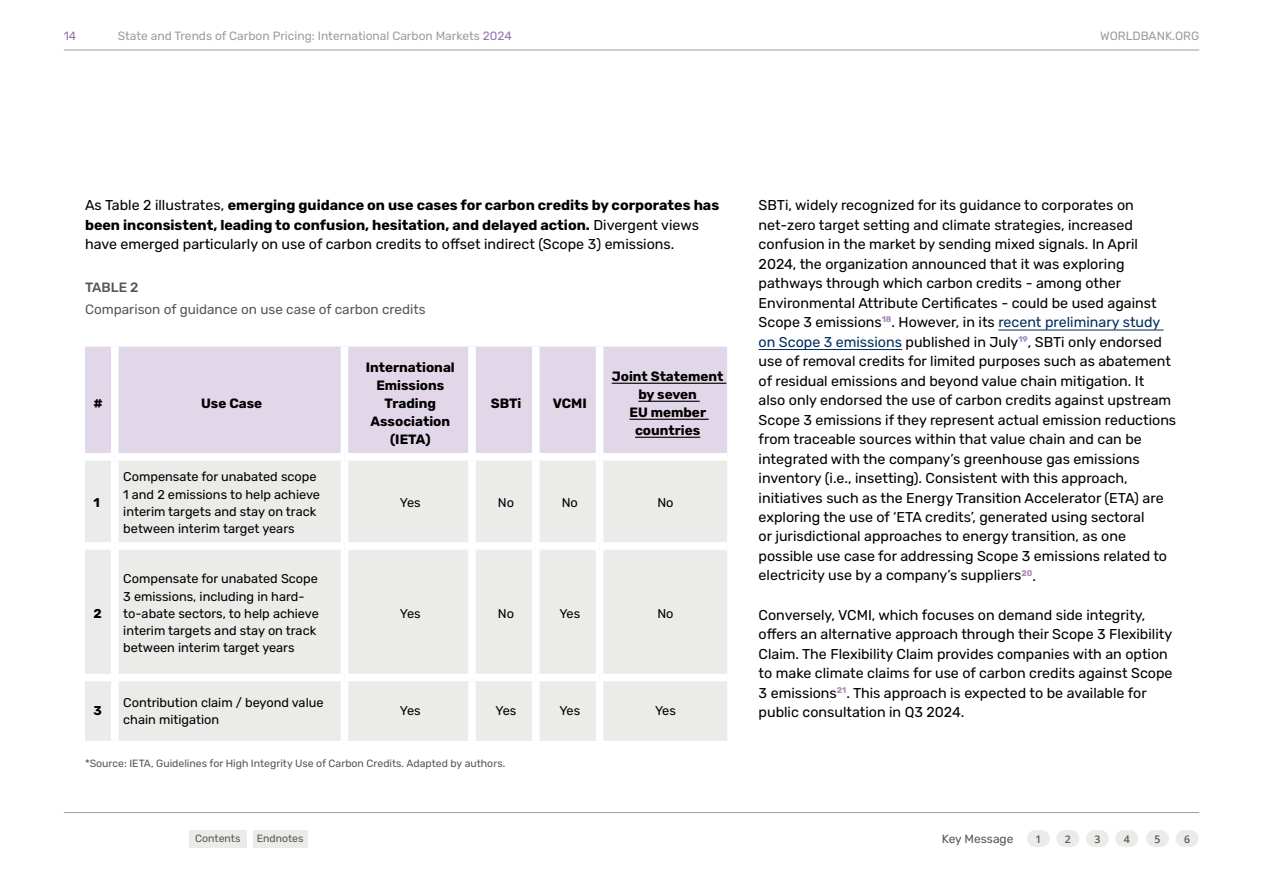
<style>
.page{position:relative;width:1263px;height:893px;background:#fff}
.page>*{position:absolute;margin:0;border:0;box-sizing:border-box;transform-origin:0 0}
.t1{font:14.25px/19.5px "Rubik";color:#000}
.t2{font:700 14.25px/19.5px "Rubik";color:#000}
.t3{font:700 13.5px/18px "Rubik";color:#000;text-align:center}
.t4{font:13.5px "Rubik";color:#575756}
.t5{font:500 13.5px "Rubik";color:#575756}
.t6{font:12.75px/17.2px "Rubik";color:#000}
.t7{font:700 12.75px "Rubik";color:#000}
.t8{font:12px "Rubik";color:#9d9d9c}
.t9{font:12px "Rubik";color:#575756}
.t10{font:12px "Rubik";color:#9a73ae}
.t11{font:10.5px "Rubik";color:#575756}
.t12{font:600 10.5px "Open Sans";color:#575756}
.s1{color:#9a73ae}
.s2{font-weight:400}
.s3{color:#002e5d}
</style>
<div class="page">
<hr style="left:64px;top:50px;width:1135px;height:1px;background:#9d9d9c">
<hr style="left:64px;top:812px;width:1135px;height:1px;background:#9d9d9c">
<div style="left:189px;top:830px;width:58px;height:17px;background:#ebece9"></div>
<div style="left:253px;top:830px;width:54px;height:17px;background:#ebece9"></div>
<div style="left:1026px;top:829px;width:25px;height:19px;background:#ebece9;border-radius:9px"></div>
<div style="left:1025px;top:828px;width:26px;height:20px;border:2px solid #fff;border-radius:9px"></div>
<div style="left:1085px;top:829px;width:25px;height:19px;background:#ebece9;border-radius:9px"></div>
<div style="left:1084px;top:828px;width:26px;height:20px;border:2px solid #fff;border-radius:9px"></div>
<div style="left:1175px;top:829px;width:24px;height:19px;background:#ebece9;border-radius:9px"></div>
<div style="left:1174px;top:828px;width:26px;height:20px;border:2px solid #fff;border-radius:9px"></div>
<div style="left:1055px;top:829px;width:25px;height:19px;background:#ebece9;border-radius:9px"></div>
<div style="left:1055px;top:828px;width:26px;height:20px;border:2px solid #fff;border-radius:9px"></div>
<div style="left:1145px;top:829px;width:25px;height:19px;background:#ebece9;border-radius:9px"></div>
<div style="left:1144px;top:828px;width:26px;height:20px;border:2px solid #fff;border-radius:9px"></div>
<div style="left:1114px;top:829px;width:25px;height:19px;background:#ebece9;border-radius:9px"></div>
<div style="left:1114px;top:828px;width:26px;height:20px;border:2px solid #fff;border-radius:9px"></div>
<hr style="left:998px;top:330px;width:165px;height:1px;background:#002e5d">
<hr style="left:759px;top:349px;width:143px;height:1px;background:#002e5d">
<div style="left:85px;top:347px;width:642px;height:106px;background:#e2d7e8"></div>
<div style="left:85px;top:460px;width:642px;height:281px;background:#ebece9"></div>
<div style="left:341px;top:460px;width:7px;height:82px;background:#fff"></div>
<div style="left:468px;top:460px;width:8px;height:82px;background:#fff"></div>
<div style="left:532px;top:460px;width:7px;height:82px;background:#fff"></div>
<div style="left:596px;top:460px;width:7px;height:82px;background:#fff"></div>
<div style="left:85px;top:542px;width:30px;height:8px;background:#fff"></div>
<div style="left:115px;top:542px;width:229px;height:8px;background:#fff"></div>
<div style="left:344px;top:542px;width:128px;height:8px;background:#fff"></div>
<div style="left:341px;top:550px;width:7px;height:124px;background:#fff"></div>
<div style="left:472px;top:542px;width:64px;height:8px;background:#fff"></div>
<div style="left:468px;top:550px;width:8px;height:124px;background:#fff"></div>
<div style="left:536px;top:542px;width:64px;height:8px;background:#fff"></div>
<div style="left:532px;top:550px;width:7px;height:124px;background:#fff"></div>
<div style="left:600px;top:542px;width:127px;height:8px;background:#fff"></div>
<div style="left:596px;top:550px;width:7px;height:124px;background:#fff"></div>
<div style="left:341px;top:681px;width:7px;height:60px;background:#fff"></div>
<div style="left:468px;top:681px;width:8px;height:60px;background:#fff"></div>
<div style="left:532px;top:681px;width:7px;height:60px;background:#fff"></div>
<div style="left:596px;top:681px;width:7px;height:60px;background:#fff"></div>
<div style="left:111px;top:347px;width:8px;height:106px;background:#fff"></div>
<div style="left:341px;top:347px;width:7px;height:106px;background:#fff"></div>
<div style="left:468px;top:347px;width:8px;height:106px;background:#fff"></div>
<div style="left:532px;top:347px;width:7px;height:106px;background:#fff"></div>
<div style="left:596px;top:347px;width:7px;height:106px;background:#fff"></div>
<div style="left:85px;top:674px;width:30px;height:7px;background:#fff"></div>
<div style="left:115px;top:674px;width:229px;height:7px;background:#fff"></div>
<div style="left:344px;top:674px;width:128px;height:7px;background:#fff"></div>
<div style="left:472px;top:674px;width:64px;height:7px;background:#fff"></div>
<div style="left:536px;top:674px;width:64px;height:7px;background:#fff"></div>
<div style="left:600px;top:674px;width:127px;height:7px;background:#fff"></div>
<div style="left:111px;top:460px;width:8px;height:82px;background:#fff"></div>
<div style="left:111px;top:550px;width:8px;height:124px;background:#fff"></div>
<div style="left:111px;top:681px;width:8px;height:60px;background:#fff"></div>
<hr style="left:612px;top:383px;width:114px;height:1px;background:#000">
<hr style="left:638px;top:401px;width:62px;height:1px;background:#000">
<hr style="left:629px;top:419px;width:80px;height:1px;background:#000">
<hr style="left:635px;top:437px;width:65px;height:1px;background:#000">
<p class="t10" style="left:64px;top:29px;width:14px">14</p>
<p class="t8" style="left:118px;top:29px;width:396px">State and Trends of Carbon Pricing: International Carbon Markets <span class="s1">2024</span></p>
<p class="t8" style="left:1100px;top:29px;width:100px">WORLDBANK.ORG</p>
<p class="t2" style="left:85px;top:196px;width:636px"><span class="s2">As Table 2 illustrates,</span> emerging guidance on use cases for carbon credits by corporates has been inconsistent, leading to confusion, hesitation, and delayed action. <span class="s2">Divergent views have emerged particularly on use of carbon credits to offset indirect (Scope 3) emissions.</span></p>
<p class="t1" style="left:759px;top:196px;width:419px">SBTi, widely recognized for its guidance to corporates on net-zero target setting and climate strategies, increased confusion in the market by sending mixed signals. In April 2024, the organization announced that it was exploring pathways through which carbon credits - among other Environmental Attribute Certificates - could be used against Scope 3 emissions<sup>18</sup>. However, in its <span class="s3">recent preliminary study on Scope 3 emissions</span> published in July<sup>19</sup>, SBTi only endorsed use of removal credits for limited purposes such as abatement of residual emissions and beyond value chain mitigation. It<br>also only endorsed the use of carbon credits against upstream Scope 3 emissions if they represent actual emission reductions from traceable sources within that value chain and can be integrated with the company’s greenhouse gas emissions inventory (i.e., insetting). Consistent with this approach, initiatives such as the Energy Transition Accelerator (ETA) are exploring the use of ‘ETA credits’, generated using sectoral<br>or jurisdictional approaches to energy transition, as one possible use case for addressing Scope 3 emissions related to electricity use by a company’s suppliers<sup>20</sup>.</p>
<p class="t1" style="left:759px;top:605px;width:415px">Conversely, VCMI, which focuses on demand side integrity, offers an alternative approach through their Scope 3 Flexibility Claim. The Flexibility Claim provides companies with an option to make climate claims for use of carbon credits against Scope 3 emissions<sup>21</sup>. This approach is expected to be available for public consultation in Q3 2024.</p>
<p class="t5" style="left:85px;top:279px;width:55px">TABLE 2</p>
<p class="t4" style="left:85px;top:302px;width:342px">Comparison of guidance on use case of carbon credits</p>
<p class="t3" style="left:366px;top:359px;width:90px">International<br>Emissions<br>Trading<br>Association (IETA)</p>
<p class="t3" style="left:612px;top:368px;width:113px">Joint Statement by seven<br>EU member countries</p>
<p class="t3" style="left:491px;top:395px;width:32px">SBTi</p>
<p class="t3" style="left:553px;top:395px;width:36px">VCMI</p>
<p class="t3" style="left:94px;top:395px;width:11px">#</p>
<p class="t3" style="left:201px;top:395px;width:63px">Use Case</p>
<p class="t6" style="left:123px;top:469px;width:198px">Compensate for unabated scope<br>1 and 2 emissions to help achieve interim targets and stay on track between interim target years</p>
<p class="t6" style="left:400px;top:495px;width:22px">Yes</p>
<p class="t6" style="left:498px;top:495px;width:18px">No</p>
<p class="t6" style="left:562px;top:495px;width:18px">No</p>
<p class="t6" style="left:657px;top:495px;width:18px">No</p>
<p class="t7" style="left:94px;top:495px;width:8px">1</p>
<p class="t6" style="left:123px;top:570px;width:197px">Compensate for unabated Scope<br>3 emissions, including in hard&shy;to-abate sectors, to help achieve interim targets and stay on track between interim target years</p>
<p class="t7" style="left:94px;top:606px;width:10px">2</p>
<p class="t6" style="left:400px;top:605px;width:22px">Yes</p>
<p class="t6" style="left:498px;top:605px;width:18px">No</p>
<p class="t6" style="left:559px;top:605px;width:22px">Yes</p>
<p class="t6" style="left:657px;top:605px;width:18px">No</p>
<p class="t7" style="left:93px;top:703px;width:10px">3</p>
<p class="t6" style="left:123px;top:694px;width:202px">Contribution claim / beyond value chain mitigation</p>
<p class="t6" style="left:400px;top:702px;width:22px">Yes</p>
<p class="t6" style="left:496px;top:702px;width:22px">Yes</p>
<p class="t6" style="left:559px;top:702px;width:22px">Yes</p>
<p class="t6" style="left:655px;top:702px;width:22px">Yes</p>
<p class="t11" style="left:85px;top:757px;width:422px">*Source: IETA, Guidelines for High Integrity Use of Carbon Credits. Adapted by authors.</p>
<p class="t11" style="left:195px;top:832px;width:47px">Contents</p>
<p class="t11" style="left:257px;top:832px;width:48px">Endnotes</p>
<p class="t9" style="left:942px;top:832px;width:73px">Key Message</p>
<p class="t12" style="left:1035px;top:831px;width:7px">1</p>
<p class="t12" style="left:1065px;top:831px;width:7px">2</p>
<p class="t12" style="left:1094px;top:831px;width:7px">3</p>
<p class="t12" style="left:1124px;top:831px;width:7px">4</p>
<p class="t12" style="left:1154px;top:831px;width:7px">5</p>
<p class="t12" style="left:1184px;top:831px;width:7px">6</p>
</div>
